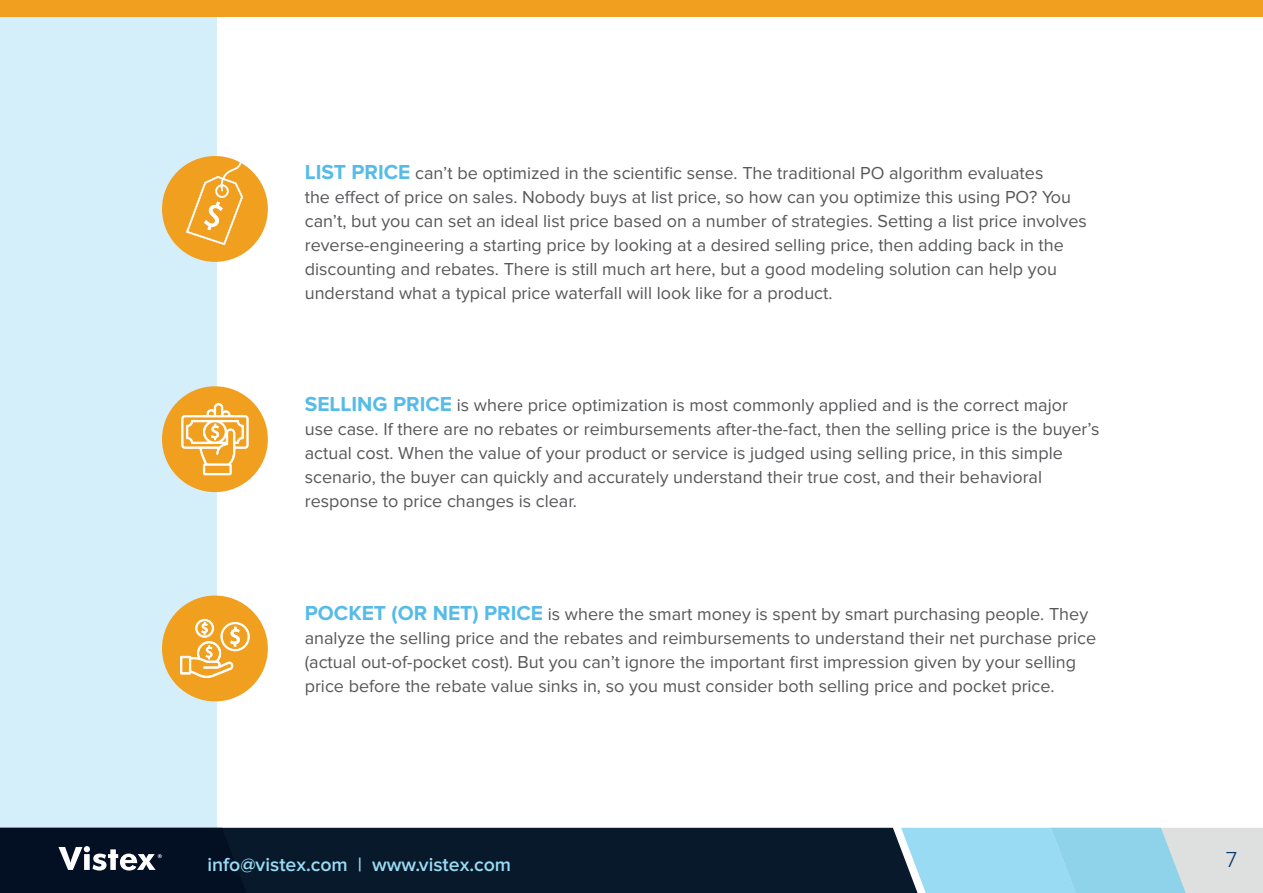
<style>
.page{position:relative;width:1263px;height:893px;background:#fff}
.page>*{position:absolute;margin:0;border:0;box-sizing:border-box;transform-origin:0 0}
.t1{font:300 22.5px "Proxima Nova";color:#003667}
.t2{font:600 19.5px "Proxima Nova";color:#9adbf4}
.t3{font:18px/24px "Proxima Nova";color:#57585a}
.s1{font-weight:700;font-size:21px;color:#57bbe7}
</style>
<div class="page">
<div style="left:0;top:0;width:216px;height:893px;background:#d5effa"></div>
<div style="left:162px;top:156px;width:106px;height:106px;background:#f09f1f;border-radius:50%"></div>
<div style="left:162px;top:386px;width:106px;height:106px;background:#f09f1f;border-radius:50%"></div>
<div style="left:162px;top:595px;width:106px;height:106px;background:#f09f1f;border-radius:50%"></div>
<svg style="left:186px;top:157px;width:57px;height:88px"></svg>
<svg style="left:180px;top:619px;width:70px;height:59px"></svg>
<svg style="left:181px;top:403px;width:68px;height:72px"></svg>
<div style="left:247px;top:828px;width:654px;height:65px;background:#07192a"></div>
<svg style="left:901px;top:828px;width:362px;height:65px;background:#a6d7e8"></svg>
<svg style="left:0;top:828px;width:247px;height:65px;background:#121f32"></svg>
<div style="left:0;top:0;width:1263px;height:17px;background:#f09f1f"></div>
<p class="t3" style="left:305px;top:161px;width:784px"><span class="s1">LIST PRICE</span> can’t be optimized in the scientific sense. The traditional PO algorithm evaluates<br>the effect of price on sales. Nobody buys at list price, so how can you optimize this using PO? You can’t, but you can set an ideal list price based on a number of strategies. Setting a list price involves reverse-engineering a starting price by looking at a desired selling price, then adding back in the discounting and rebates. There is still much art here, but a good modeling solution can help you understand what a typical price waterfall will look like for a product.</p>
<p class="t3" style="left:305px;top:393px;width:796px"><span class="s1">SELLING PRICE</span> is where price optimization is most commonly applied and is the correct major use case. If there are no rebates or reimbursements after-the-fact, then the selling price is the buyer’s actual cost. When the value of your product or service is judged using selling price, in this simple scenario, the buyer can quickly and accurately understand their true cost, and their behavioral response to price changes is clear.</p>
<p class="t3" style="left:305px;top:602px;width:793px"><span class="s1">POCKET (OR NET) PRICE</span> is where the smart money is spent by smart purchasing people. They analyze the selling price and the rebates and reimbursements to understand their net purchase price (actual out-of-pocket cost). But you can’t ignore the important first impression given by your selling price before the rebate value sinks in, so you must consider both selling price and pocket price.</p>
<p class="t2" style="left:207px;top:853px;width:305px">info@vistex.com | www.vistex.com</p>
<p class="t1" style="left:1226px;top:849px;width:13px">7</p>
</div>
